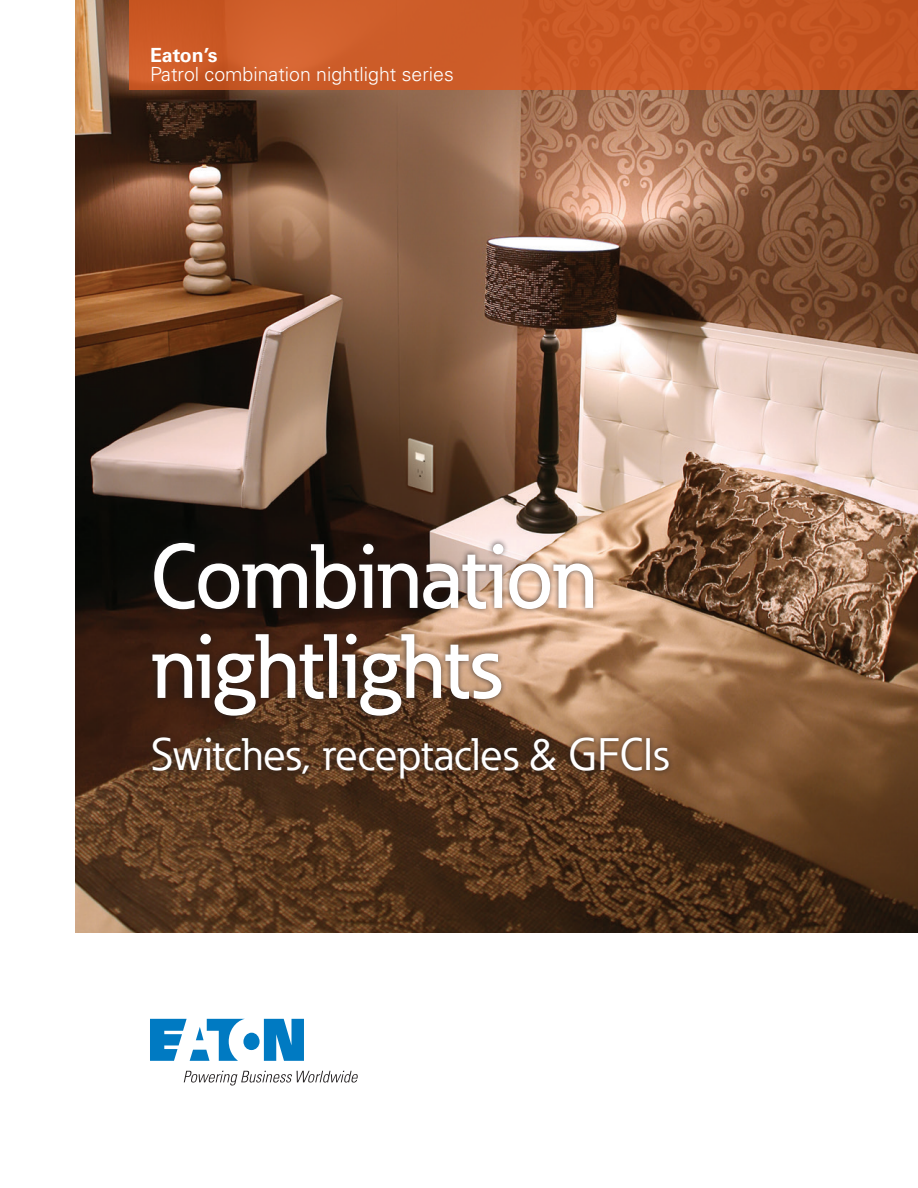
<style>
.page{position:relative;width:918px;height:1188px;background:#fff}
.page>*{position:absolute;margin:0;border:0;box-sizing:border-box;transform-origin:0 0}
._01_Headline___ADJ_S{font:500 90px/90px "Eaton";letter-spacing:-.01em;color:#fff}
._01_Subheadline___AD{font:45px "Eaton";letter-spacing:-.01em;color:#fff}
._00_Product__Line_2{font:300 19.5px "Univers LT Std";color:#fff}
.t1{font:700 19.5px "Univers LT Std";color:#fff}
</style>
<div class="page">
<img style="left:75px;top:0;width:843px;height:933px">
<div style="left:146px;top:537px;width:453px;height:185px;background:#231f20;opacity:.75"></div>
<div style="left:147px;top:732px;width:528px;height:53px;background:#231f20;opacity:.75"></div>
<svg style="left:150px;top:1019px;width:154px;height:42px"></svg>
<svg style="left:184px;top:1071px;width:174px;height:15px"></svg>
<div style="left:129px;top:0;width:789px;height:90px;background:#cc5b28"></div>
<p class="t1" style="left:150px;top:43px;width:69px">Eaton’s</p>
<p class="_00_Product__Line_2" style="left:150px;top:62px;width:305px">Patrol combination nightlight series</p>
<p class="_01_Headline___ADJ_S" style="left:151px;top:531px;width:448px">Combination nightlights</p>
<p class="_01_Subheadline___AD" style="left:151px;top:726px;width:519px">Switches, receptacles &amp; GFCIs</p>
</div>
